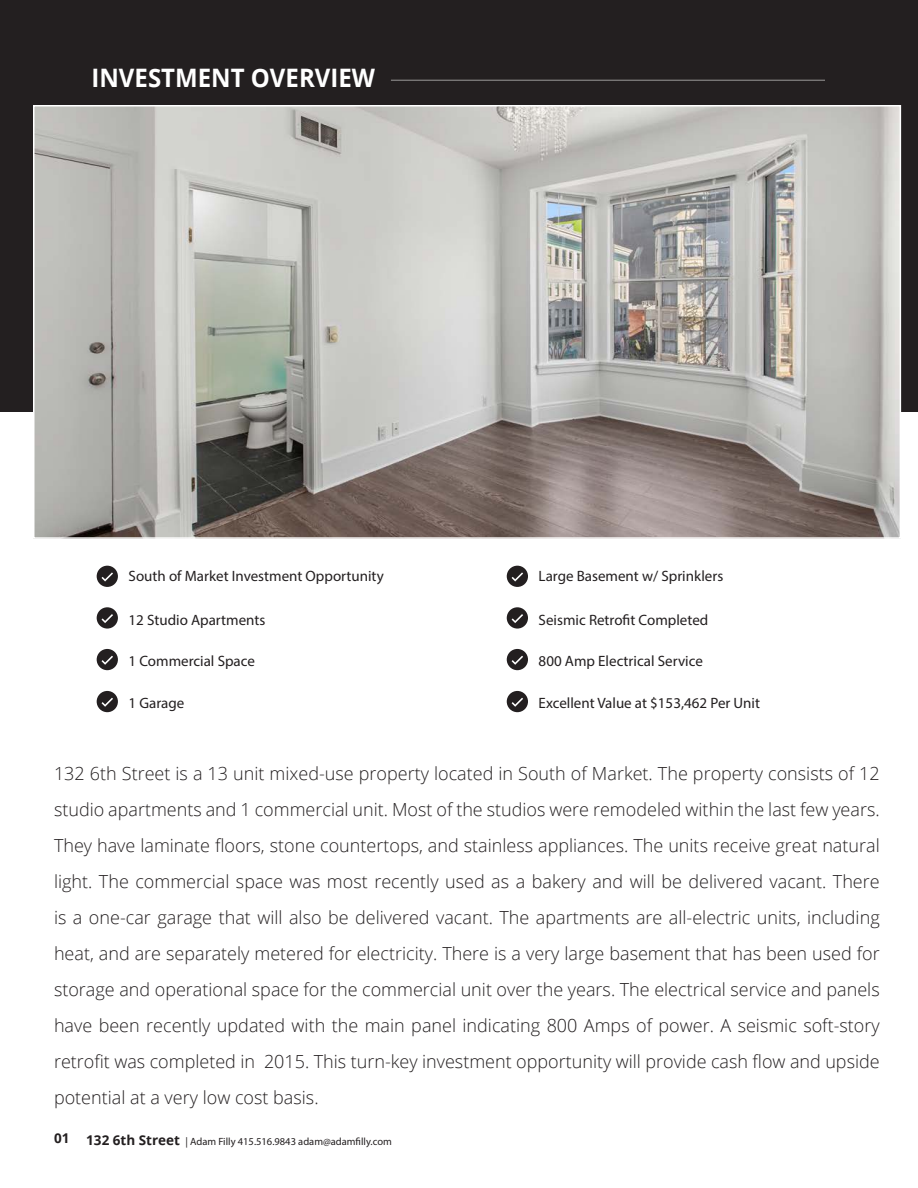
<style>
.page{position:relative;width:918px;height:1188px;background:#fff}
.page>*{position:absolute;margin:0;border:0;box-sizing:border-box;transform-origin:0 0}
.t1{font:700 25.5px "Open Sans";color:#fff;scale:.94 1}
.t2{font:300 18px/36px "Open Sans";color:#231f20;text-align:justify}
.t3{font:15px "Myriad Pro";color:#231f20}
.t4{font:10.5px "Myriad Pro";color:#231f20}
.s1{font-family:"Open Sans";font-weight:700;font-size:13.5px}
</style>
<div class="page">
<div style="left:0;top:0;width:918px;height:411px;background:#231f20"></div>
<img style="left:36px;top:108px;width:862px;height:428px">
<div style="left:33px;top:105px;width:868px;height:434px;border:2px solid #fff"></div>
<hr style="left:391px;top:80px;width:434px;height:1px;background:#fff">
<div style="left:97px;top:566px;width:21px;height:21px;background:#231f20;border-radius:50%"></div>
<svg style="left:102px;top:572px;width:11px;height:10px"></svg>
<div style="left:97px;top:607px;width:21px;height:22px;background:#231f20;border-radius:50%"></div>
<svg style="left:102px;top:614px;width:11px;height:9px"></svg>
<div style="left:97px;top:649px;width:21px;height:21px;background:#231f20;border-radius:50%"></div>
<svg style="left:102px;top:650px;width:11px;height:15px"></svg>
<div style="left:507px;top:566px;width:21px;height:21px;background:#231f20;border-radius:50%"></div>
<svg style="left:512px;top:572px;width:11px;height:10px"></svg>
<div style="left:507px;top:607px;width:21px;height:22px;background:#231f20;border-radius:50%"></div>
<svg style="left:512px;top:614px;width:11px;height:9px"></svg>
<div style="left:507px;top:649px;width:21px;height:21px;background:#231f20;border-radius:50%"></div>
<svg style="left:512px;top:650px;width:11px;height:15px"></svg>
<div style="left:97px;top:691px;width:21px;height:21px;background:#231f20;border-radius:50%"></div>
<svg style="left:102px;top:692px;width:11px;height:15px"></svg>
<div style="left:507px;top:691px;width:21px;height:21px;background:#231f20;border-radius:50%"></div>
<svg style="left:512px;top:692px;width:11px;height:15px"></svg>
<p class="t1" style="left:92px;top:60px;width:303px">INVESTMENT OVERVIEW</p>
<p class="t3" style="left:129px;top:566px;width:257px">South of Market Investment Opportunity</p>
<p class="t3" style="left:129px;top:610px;width:138px">12 Studio Apartments</p>
<p class="t3" style="left:129px;top:652px;width:128px">1 Commercial Space</p>
<p class="t3" style="left:539px;top:566px;width:186px">Large Basement w/ Sprinklers</p>
<p class="t3" style="left:539px;top:610px;width:171px">Seismic Retrofit Completed</p>
<p class="t3" style="left:539px;top:652px;width:166px">800 Amp Electrical Service</p>
<p class="t3" style="left:129px;top:694px;width:57px">1 Garage</p>
<p class="t3" style="left:539px;top:694px;width:223px">Excellent Value at $153,462 Per Unit</p>
<p class="t2" style="left:54px;top:755px;width:827px">132 6th Street is a 13 unit mixed-use property located in South of Market. The property consists of 12 studio apartments and 1 commercial unit. Most of the studios were remodeled within the last few years.<br>They have laminate floors, stone countertops, and stainless appliances. The units receive great natural light. The commercial space was most recently used as a bakery and will be delivered vacant. There is a one-car garage that will also be delivered vacant. The apartments are all-electric units, including heat, and are separately metered for electricity. There is a very large basement that has been used for storage and operational space for the commercial unit over the years. The electrical service and panels have been recently updated with the main panel indicating 800 Amps of power. A seismic soft-story retrofit was completed in 2015. This turn-key investment opportunity will provide cash flow and upside potential at a very low cost basis.</p>
<p class="t4" style="left:54px;top:1135px;width:339px"><sup>01</sup> <span class="s1">132 6th Street</span> | Adam Filly 415.516.9843 adam@adamfilly.com</p>
</div>
